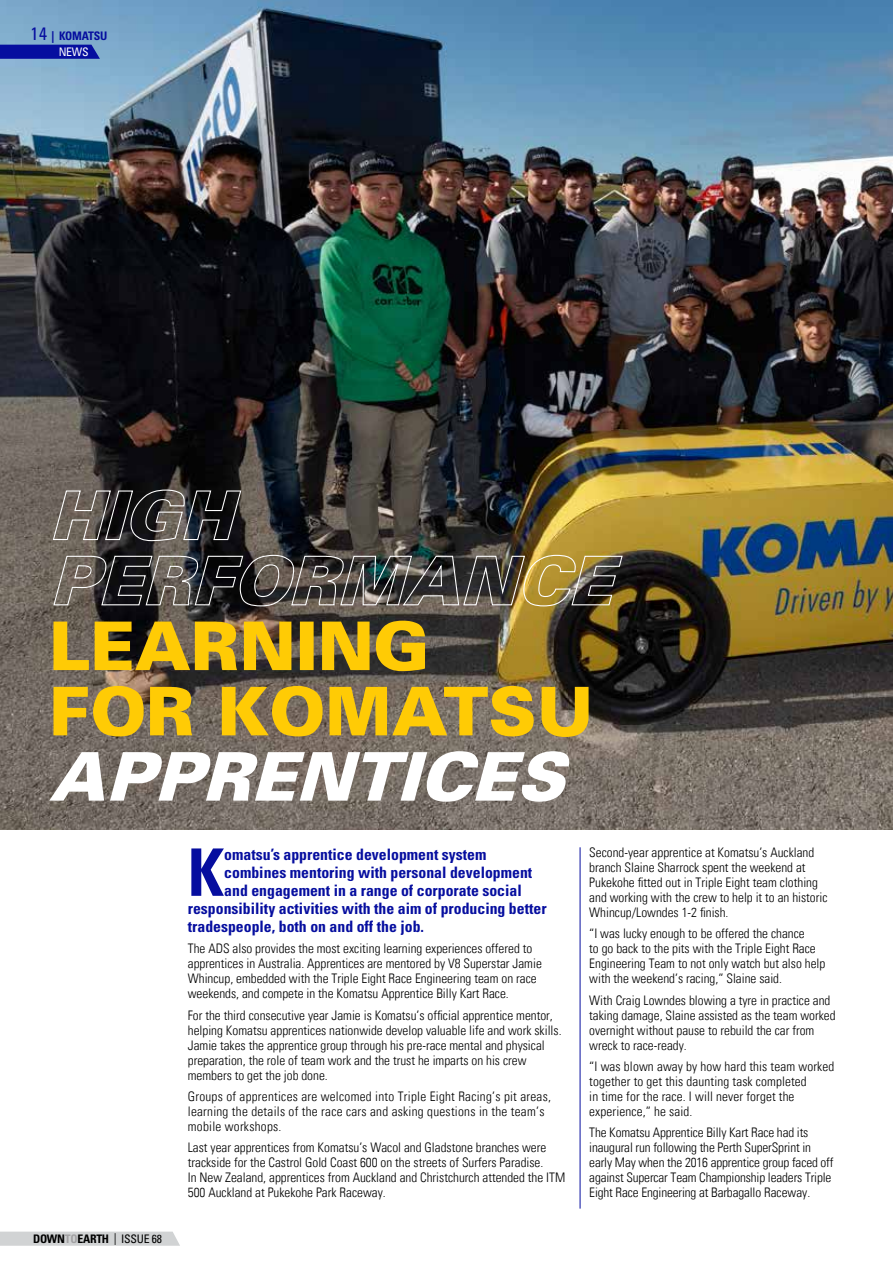
<style>
.page{position:relative;width:893px;height:1263px;background:#fff}
.page>*{position:absolute;margin:0;border:0;box-sizing:border-box;transform-origin:0 0}
.t1{font:900 67.05px/65.2px "Univers";color:#ffcb05}
.t2{font:italic 900 67.05px "Univers";color:#fff}
.t3{font:700 condensed 65.55px "Univers";color:#060e9f}
.t4{font:condensed 18px "Univers";color:#060e9f}
.t5{font:700 condensed 15.75px "Univers";color:#060e9f}
.t6{font:300 condensed 13.2px/15px "Univers";color:#000}
.t7{font:300 condensed 13.2px/15px "Univers";letter-spacing:.02em;color:#000}
.t8{font:700 condensed 11.7px "Univers";color:#000}
.t9{font:700 condensed 11.7px "Univers";color:#060e9f}
.t10{font:condensed 11.7px "Univers";color:#000}
.t11{font:condensed 11.7px "Univers";color:#fff}
.s1{color:#a1a0a2}
</style>
<div class="page">
<img style="left:0;top:0;width:893px;height:829px">
<img style="left:53px;top:554px;width:570px;height:56px">
<svg style="left:52px;top:489px;width:190px;height:53px;background:#4c4947"></svg>
<hr style="left:580px;top:847px;width:1px;height:361px;background:#060e9f">
<svg style="left:0;top:45px;width:100px;height:14px"></svg>
<svg style="left:0;top:1231px;width:180px;height:15px;background:#d4d6d7"></svg>
<h3 class="t4" style="left:31px;top:22px;width:18px">14</h3>
<p class="t9" style="left:52px;top:28px;width:44px">| KOMATSU</p>
<p class="t11" style="left:59px;top:45px;width:30px">NEWS</p>
<h1 class="t1" style="left:49px;top:610px;width:545px">LEARNING<br>FOR KOMATSU</h1>
<h1 class="t2" style="left:49px;top:732px;width:246px">APPRENTI</h1>
<h1 class="t2" style="left:419px;top:732px;width:147px">CES</h1>
<p class="t8" style="left:33px;top:1232px;width:64px">DOWN<span class="s1">TO</span> EARTH</p>
<p class="t10" style="left:114px;top:1232px;width:14px">| ISSU</p>
<p class="t10" style="left:144px;top:1232px;width:20px">E 68</p>
<h2 class="t3" style="left:188px;top:832px;width:38px">K</h2>
<p class="t5" style="left:224px;top:844px;width:264px">omatsu’s apprentice development system</p>
<p class="t5" style="left:224px;top:862px;width:309px">combines mentoring with personal development</p>
<p class="t5" style="left:224px;top:880px;width:299px">and engagement in a range of corporate social</p>
<p class="t5" style="left:188px;top:898px;width:360px">responsibility activities with the aim of producing better</p>
<p class="t5" style="left:188px;top:916px;width:238px">tradespeople, both on and off the job.</p>
<p class="t6" style="left:188px;top:941px;width:356px">The ADS also provides the most exciting learning experiences offered to apprentices in Australia. Apprentices are mentored by V8 Superstar Jamie Whincup, embedded with the Triple Eight Race Engineering team on race weekends, and compete in the Komatsu Apprentice Billy Kart Race.</p>
<p class="t6" style="left:188px;top:1007px;width:375px">For the third consecutive year Jamie is Komatsu’s official apprentice mentor, helping Komatsu apprentices nationwide develop valuable life and work skills.<br>Jamie takes the apprentice group through his pre-race mental and physical preparation, the role of team work and the trust he imparts on his crew members to get the job done.</p>
<p class="t7" style="left:188px;top:1089px;width:365px">Groups of apprentices are welcomed into Triple Eight Racing’s pit areas, learning the details of the race cars and asking questions in the team’s mobile workshops.</p>
<p class="t6" style="left:188px;top:1140px;width:379px">Last year apprentices from Komatsu’s Wacol and Gladstone branches were trackside for the Castrol Gold Coast 600 on the streets of Surfers Paradise.<br>In New Zealand, apprentices from Auckland and Christchurch attended the ITM 500 Auckland at Pukekohe Park Raceway.</p>
<p class="t6" style="left:589px;top:845px;width:240px">Second-year apprentice at Komatsu’s Auckland branch Slaine Sharrock spent the weekend at Pukekohe fitted out in Triple Eight team clothing and working with the crew to help it to an historic Whincup/Lowndes 1-2 finish.</p>
<p class="t6" style="left:589px;top:926px;width:237px">“I was lucky enough to be offered the chance<br>to go back to the pits with the Triple Eight Race Engineering Team to not only watch but also help with the weekend’s racing,” Slaine said.</p>
<p class="t6" style="left:589px;top:992px;width:248px">With Craig Lowndes blowing a tyre in practice and taking damage, Slaine assisted as the team worked overnight without pause to rebuild the car from wreck to race-ready.</p>
<p class="t6" style="left:589px;top:1059px;width:246px">“I was blown away by how hard this team worked together to get this daunting task completed<br>in time for the race. I will never forget the experience,” he said.</p>
<p class="t6" style="left:589px;top:1125px;width:246px">The Komatsu Apprentice Billy Kart Race had its inaugural run following the Perth SuperSprint in early May when the 2016 apprentice group faced off against Supercar Team Championship leaders Triple Eight Race Engineering at Barbagallo Raceway.</p>
</div>
